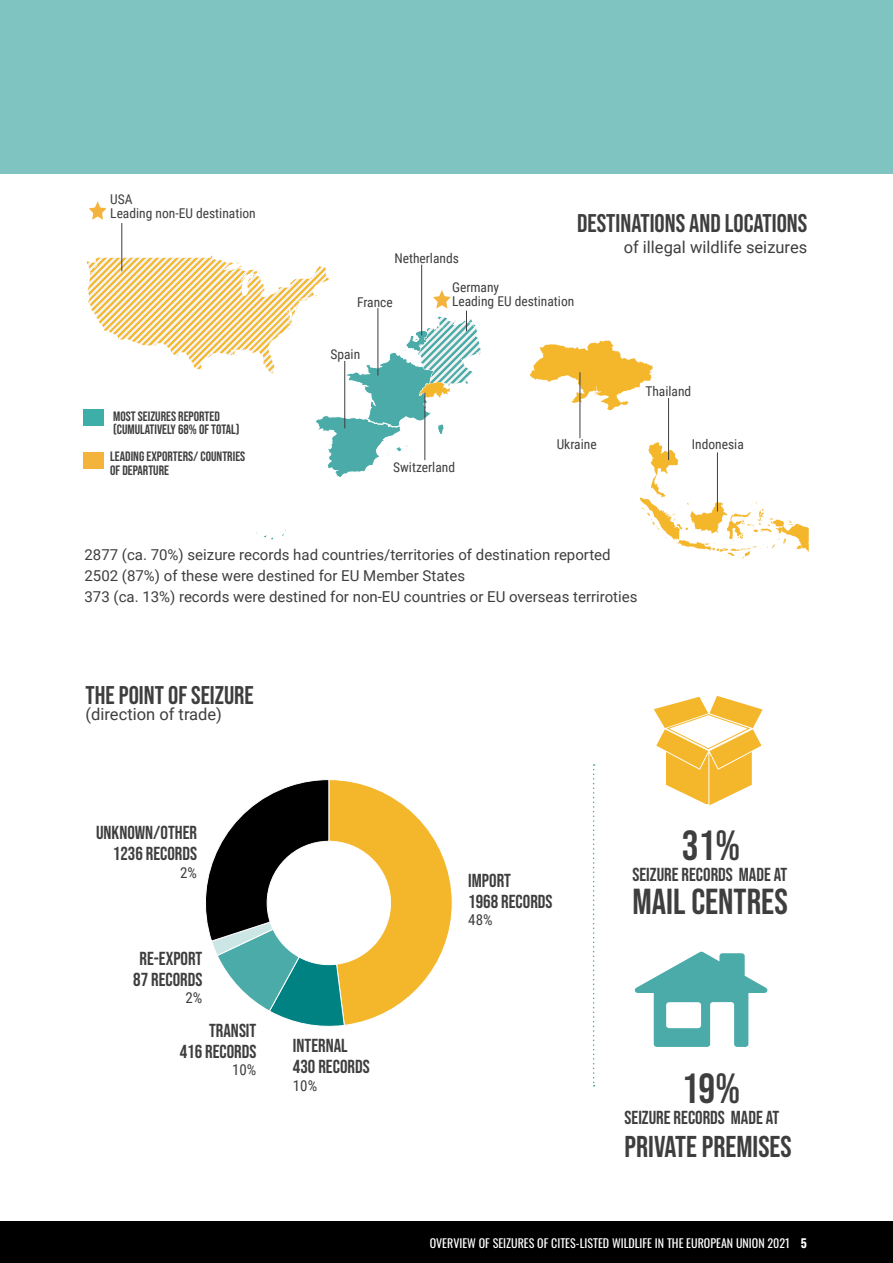
<style>
.page{position:relative;width:893px;height:1263px;background:#fff}
.page>*{position:absolute;margin:0;border:0;box-sizing:border-box;transform-origin:0 0}
.t1{font:42px "Bebas Neue";color:#3e3e3f}
.t2{font:36px "Bebas Neue";color:#3e3e3f}
.t3{font:30px "Bebas Neue";color:#3e3e3f}
.t4{font:25.5px "Bebas Neue";color:#3e3e3f}
.t5{font:18.75px "Bebas Neue";color:#3e3e3f}
.t6{font:16.5px "Roboto";color:#3e3e3f}
.t7{font:15px "Roboto";color:#3e3e3f}
.t8{font:15px "Roboto Condensed";color:#3e3e3f}
.t9{font:13.5px "Roboto Condensed";color:#3e3e3f}
.t10{font:13.5px/13.5px "Bebas Neue";color:#3e3e3f}
.t11{font:12px "Oswald";color:#fff}
.s1{font-weight:700}
</style>
<div class="page">
<div style="left:0;top:1221px;width:893px;height:42px;background:#000"></div>
<svg style="left:640px;top:442px;width:169px;height:116px"></svg>
<svg style="left:530px;top:340px;width:123px;height:70px"></svg>
<svg style="left:87px;top:257px;width:124px;height:73px"></svg>
<div style="left:0;top:0;width:893px;height:173px;background:#80c4c2"></div>
<svg style="left:635px;top:951px;width:132px;height:96px"></svg>
<hr style="left:421px;top:265px;width:1px;height:70px;background:#3e3e3f">
<hr style="left:580px;top:372px;width:1px;height:66px;background:#3e3e3f">
<hr style="left:121px;top:223px;width:1px;height:48px;background:#3e3e3f">
<hr style="left:668px;top:398px;width:1px;height:62px;background:#3e3e3f">
<hr style="left:717px;top:452px;width:1px;height:59px;background:#3e3e3f">
<div style="left:83px;top:452px;width:20px;height:17px;background:#f4b43b"></div>
<div style="left:83px;top:409px;width:20px;height:16px;background:#3eaea8"></div>
<svg style="left:89px;top:201px;width:18px;height:19px"></svg>
<svg style="left:254px;top:290px;width:223px;height:250px"></svg>
<hr style="left:424px;top:393px;width:1px;height:67px;background:#3e3e3f">
<svg style="left:654px;top:695px;width:109px;height:111px"></svg>
<svg style="left:593px;top:764px;width:2px;height:322px"></svg>
<svg style="left:205px;top:779px;width:248px;height:247px"></svg>
<p class="t9" style="left:110px;top:190px;width:24px">USA</p>
<p class="t9" style="left:110px;top:204px;width:147px">Leading non-EU destination</p>
<p class="t10" style="left:113px;top:409px;width:128px">MOST SEIZURES REPORTED (CUMULATIVELY 68% OF TOTAL)</p>
<p class="t10" style="left:110px;top:450px;width:137px">LEADING EXPORTERS/ COUNTRIES</p>
<p class="t10" style="left:110px;top:463px;width:60px">OF DEPARTURE</p>
<p class="t9" style="left:394px;top:248px;width:66px">Netherlands</p>
<p class="t4" style="left:577px;top:209px;width:232px">DESTINATIONS AND LOCATIONS</p>
<p class="t6" style="left:624px;top:236px;width:185px">of illegal wildlife seizures</p>
<p class="t9" style="left:357px;top:292px;width:37px">France</p>
<p class="t9" style="left:330px;top:344px;width:31px">Spain</p>
<p class="t9" style="left:452px;top:278px;width:49px">Germany</p>
<p class="t9" style="left:452px;top:292px;width:124px">Leading EU destination</p>
<p class="t9" style="left:557px;top:435px;width:41px">Ukraine</p>
<p class="t9" style="left:393px;top:458px;width:63px">Switzerland</p>
<p class="t9" style="left:645px;top:381px;width:47px">Thailand</p>
<p class="t9" style="left:692px;top:434px;width:53px">Indonesia</p>
<p class="t7" style="left:85px;top:544px;width:528px">2877 (ca. 70%) seizure records had countries/territories of destination reported</p>
<p class="t7" style="left:85px;top:565px;width:382px">2502 (87%) of these were destined for EU Member States</p>
<p class="t7" style="left:85px;top:586px;width:554px">373 (ca. 13%) records were destined for non-EU countries or EU overseas terriroties</p>
<p class="t4" style="left:86px;top:680px;width:170px">THE POINT OF SEIZURE</p>
<p class="t6" style="left:86px;top:703px;width:138px">(direction of trade)</p>
<p class="t5" style="left:96px;top:822px;width:103px">UNKNOWN/OTHER</p>
<p class="t5" style="left:113px;top:843px;width:86px">1236 RECORDS</p>
<p class="t8" style="left:180px;top:862px;width:18px">2%</p>
<p class="t5" style="left:139px;top:947px;width:64px">RE-EXPORT</p>
<p class="t5" style="left:133px;top:968px;width:71px">87 RECORDS</p>
<p class="t8" style="left:186px;top:987px;width:18px">2%</p>
<p class="t5" style="left:209px;top:1019px;width:49px">TRANSIT</p>
<p class="t5" style="left:180px;top:1040px;width:78px">416 RECORDS</p>
<p class="t8" style="left:232px;top:1059px;width:26px">10%</p>
<p class="t5" style="left:293px;top:1035px;width:56px">INTERNAL</p>
<p class="t5" style="left:293px;top:1056px;width:78px">430 RECORDS</p>
<p class="t8" style="left:293px;top:1075px;width:26px">10%</p>
<p class="t5" style="left:468px;top:870px;width:44px">IMPORT</p>
<p class="t5" style="left:468px;top:891px;width:86px">1968 RECORDS</p>
<p class="t8" style="left:468px;top:910px;width:26px">48%</p>
<p class="t1" style="left:682px;top:821px;width:60px">31%</p>
<p class="t5" style="left:632px;top:864px;width:156px">SEIZURE RECORDS MADE AT</p>
<p class="t2" style="left:632px;top:881px;width:157px">MAIL CENTRES</p>
<p class="t1" style="left:682px;top:1064px;width:60px">19%</p>
<p class="t5" style="left:625px;top:1107px;width:156px">SEIZURE RECORDS MADE AT</p>
<p class="t3" style="left:625px;top:1129px;width:169px">PRIVATE PREMISES</p>
<p class="t11" style="left:430px;top:1232px;width:379px">OVERVIEW OF SEIZURES OF CITES-LISTED WILDLIFE IN THE EUROPEAN UNION 2021 <span class="s1">5</span></p>
</div>
